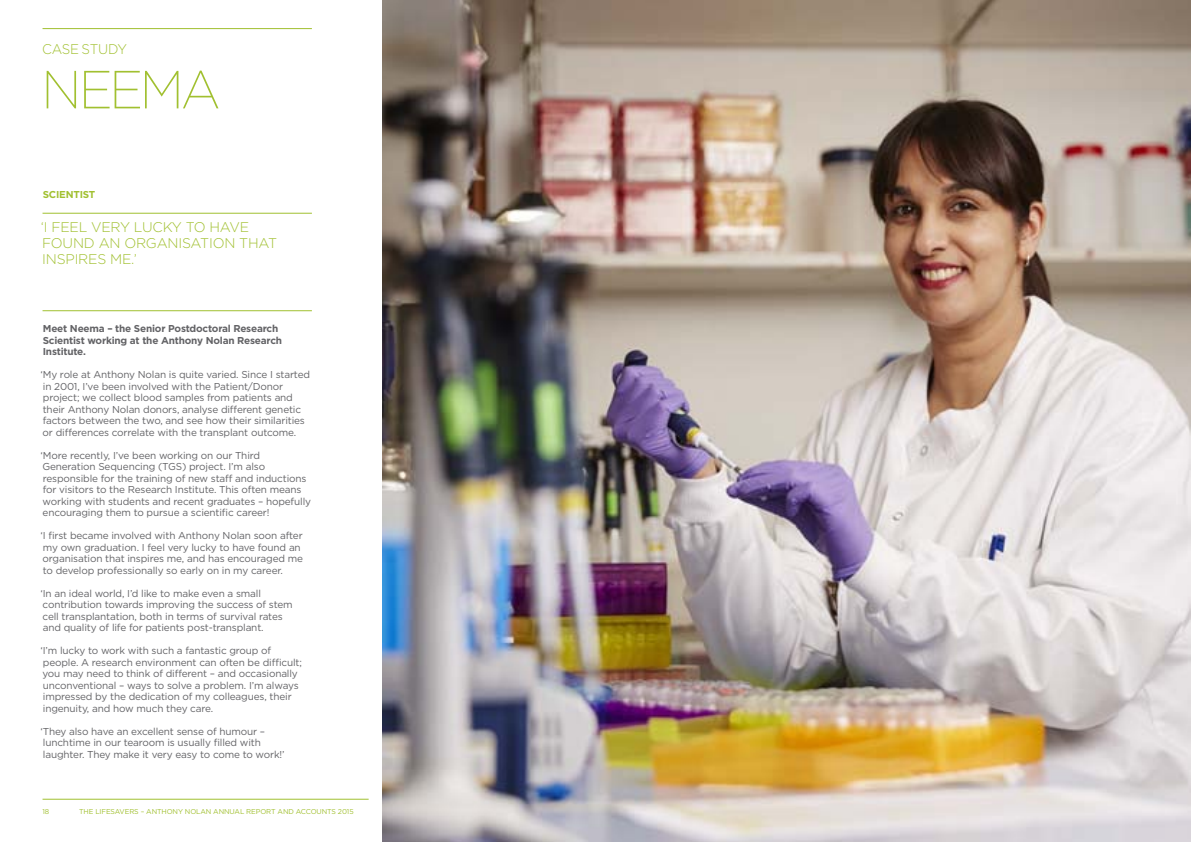
<style>
.page{position:relative;width:1191px;height:842px;background:#fff}
.page>*{position:absolute;margin:0;border:0;box-sizing:border-box;transform-origin:0 0}
.t1{font:200 53.6px "Gotham";color:#a1c030;scale:.95 1}
.t2{font:300 14px/16px "Gotham";letter-spacing:-.015em;color:#a1c030}
.t3{font:300 14px "Gotham";letter-spacing:-.015em;color:#a1c030;scale:.95 1}
.t4{font:10px/11.5px "Gotham";letter-spacing:-.015em;color:#636366}
.t5{font:700 10px/11.5px "Gotham";letter-spacing:-.02em;color:#636366}
.t6{font:700 10px "Gotham";letter-spacing:-.02em;color:#a1c030}
.t7{font:7px "Gotham";letter-spacing:-.015em;color:#a1c030}
</style>
<div class="page">
<hr style="left:43px;top:799px;width:326px;height:1px;background:#a1c030">
<img style="left:383px;top:0;width:808px;height:842px">
<hr style="left:43px;top:28px;width:269px;height:1px;background:#a1c030">
<hr style="left:43px;top:213px;width:269px;height:1px;background:#a1c030">
<hr style="left:43px;top:310px;width:269px;height:1px;background:#a1c030">
<h2 class="t3" style="left:42px;top:40px;width:91px">CASE STUDY</h2>
<h1 class="t1" style="left:41px;top:56px;width:190px">N EEMA</h1>
<p class="t6" style="left:43px;top:188px;width:54px">Sci entist</p>
<h2 class="t2" style="left:41px;top:219px;width:210px">‘I FEEL VERY LUCKY TO HAVE<br>FOUND AN ORGA</h2>
<h2 class="t2" style="left:168px;top:235px;width:111px">NISATION THAT</h2>
<h2 class="t2" style="left:42px;top:251px;width:96px">I NSPIRES M E.’</h2>
<p class="t5" style="left:43px;top:323px;width:241px">Meet N eema – the Senior Postdoctoral Research<br>Scientist working at the Anthony Nolan Research<br>Institute.</p>
<p class="t4" style="left:41px;top:369px;width:271px">‘My role at Anthony Nolan is quite varied. Since I started in 2001, I’ve been involved with the Patient/Donor project; we collect blood samples from patients and their Anthony Nolan donors, analyse different genetic factors between the two, and see how their similarities or differences correlate with the transplant outcome.</p>
<p class="t4" style="left:41px;top:449px;width:272px">‘More recently, I ’ve been working on our Third Generation Sequencing (TGS) project. I’m also responsible for the training of new staff and inductions for visitors to the Research I nstitute. This often means working with students and recent graduates – hopefully encouraging them to pursue a scientific career!</p>
<p class="t4" style="left:41px;top:530px;width:264px">‘I first became involved with Anthony Nolan soon after my own graduation. I feel very lucky to have found an organisation that inspires me, and has encouraged me to develop professionally so early on in my career.</p>
<p class="t4" style="left:41px;top:587px;width:254px">‘I n an ideal world, I’d like to make even a small contribution towards improving the success of stem cell transplantation, both in terms of survival rates and quality of life for patients post-transplant.</p>
<p class="t4" style="left:41px;top:645px;width:263px">‘I’m lucky to work with such a fantastic group of people. A research environment can often be difficult; you may need to think of different – and occasionally unconventional – ways to solve a problem. I’m always impressed by the dedication of my colleagues, their ingenuity, and how much they care.</p>
<p class="t4" style="left:41px;top:725px;width:245px">‘They also have an excellent sense of humour – lunchtime in our tearoom is usually filled with laughter. They make it very easy to come to work!’</p>
<p class="t7" style="left:43px;top:807px;width:8px">18</p>
<p class="t7" style="left:79px;top:807px;width:187px">THE LIFESAVERS – ANTHONY NOLAN Ann ual Report</p>
<p class="t7" style="left:277px;top:807px;width:50px">an d Accounts</p>
<p class="t7" style="left:338px;top:807px;width:17px">2015</p>
</div>
